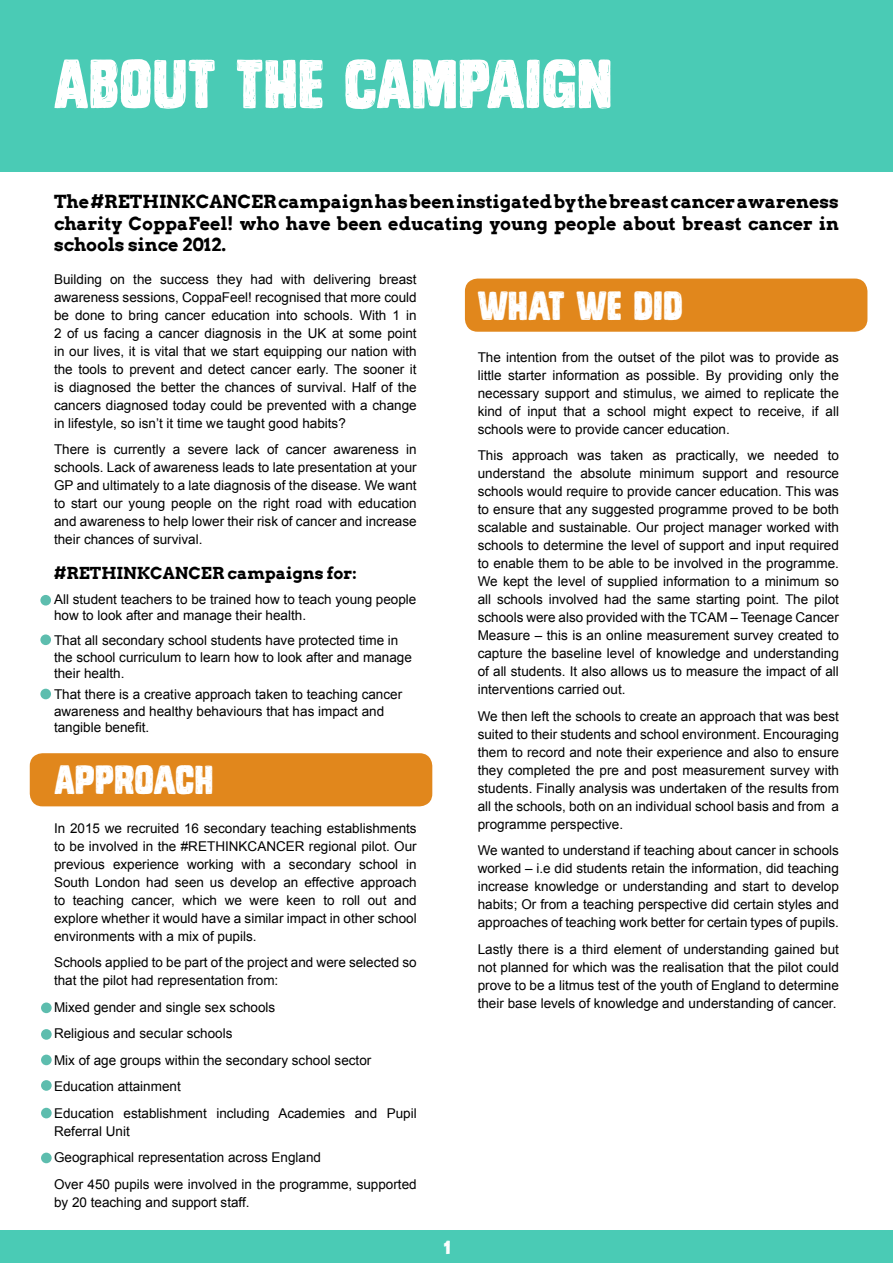
<style>
.page{position:relative;width:893px;height:1263px;background:#fff}
.page>*{position:absolute;margin:0;border:0;box-sizing:border-box;transform-origin:0 0}
.t1{font:66px "Monstro";color:#fff}
.t2{font:39px "Monstro";color:#fff}
.t3{font:700 18px/21.6px "Arvo";color:#000;text-align:justify}
.t4{font:18px "Monstro";color:#fff}
.t5{font:700 16.5px "Arvo";color:#000}
.t6{font:13.5px/18px "Arial";color:#000;text-align:justify}
</style>
<div class="page">
<div style="left:0;top:1231px;width:893px;height:32px;background:#4acbb5"></div>
<div style="left:0;top:0;width:893px;height:171px;background:#4acbb5"></div>
<div style="left:30px;top:753px;width:402px;height:53px;background:#e1871c;border-radius:13px"></div>
<div style="left:465px;top:279px;width:402px;height:53px;background:#e1871c;border-radius:13px"></div>
<div style="left:41px;top:1002px;width:11px;height:11px;background:#5dbdae;border-radius:50%"></div>
<div style="left:41px;top:1029px;width:11px;height:11px;background:#5dbdae;border-radius:50%"></div>
<div style="left:41px;top:1054px;width:11px;height:11px;background:#5dbdae;border-radius:50%"></div>
<div style="left:41px;top:1080px;width:11px;height:11px;background:#5dbdae;border-radius:50%"></div>
<div style="left:41px;top:1108px;width:11px;height:10px;background:#5dbdae;border-radius:50%"></div>
<div style="left:41px;top:1152px;width:11px;height:11px;background:#5dbdae;border-radius:50%"></div>
<div style="left:40px;top:595px;width:11px;height:10px;background:#5dbdae;border-radius:50%"></div>
<div style="left:40px;top:634px;width:11px;height:11px;background:#5dbdae;border-radius:50%"></div>
<div style="left:40px;top:689px;width:11px;height:10px;background:#5dbdae;border-radius:50%"></div>
<h1 class="t1" style="left:54px;top:48px;width:560px">ABOUT THE CAMPAIGN</h1>
<h3 class="t3" style="left:54px;top:191px;width:786px">The #RETHINKCANCER campaign has been instigated by the breast cancer awareness charity CoppaFeel! who have been educating young people about breast cancer in schools since 2012.</h3>
<p class="t6" style="left:54px;top:270px;width:364px">Building on the success they had with delivering breast awareness sessions, CoppaFeel! recognised that more could be done to bring cancer education into schools. With 1 in 2 of us facing a cancer diagnosis in the UK at some point in our lives, it is vital that we start equipping our nation with the tools to prevent and detect cancer early. The sooner it is diagnosed the better the chances of survival. Half of the cancers diagnosed today could be prevented with a change in lifestyle, so isn’t it time we taught good habits?</p>
<p class="t6" style="left:54px;top:441px;width:364px">There is currently a severe lack of cancer awareness in schools. Lack of awareness leads to late presentation at your GP and ultimately to a late diagnosis of the disease. We want to start our young people on the right road with education and awareness to help lower their risk of cancer and increase their chances of survival.</p>
<p class="t5" style="left:54px;top:563px;width:304px">#RETHINKCANCER campaigns for:</p>
<p class="t6" style="left:54px;top:591px;width:364px;line-height:16.5px">All student teachers to be trained how to teach young people how to look after and manage their health.</p>
<p class="t6" style="left:54px;top:633px;width:359px;line-height:16.5px;text-align:left">That all secondary school students have protected time in the school curriculum to learn how to look after and manage their health.</p>
<p class="t6" style="left:54px;top:686px;width:350px;line-height:16.5px;text-align:left">That there is a creative approach taken to teaching cancer awareness and healthy behaviours that has impact and tangible benefit.</p>
<h2 class="t2" style="left:54px;top:759px;width:161px">APPROACH</h2>
<p class="t6" style="left:54px;top:819px;width:364px">In 2015 we recruited 16 secondary teaching establishments to be involved in the #RETHINKCANCER regional pilot. Our previous experience working with a secondary school in South London had seen us develop an effective approach to teaching cancer, which we were keen to roll out and explore whether it would have a similar impact in other school environments with a mix of pupils.</p>
<p class="t6" style="left:54px;top:953px;width:364px">Schools applied to be part of the project and were selected so that the pilot had representation from:</p>
<p class="t6" style="left:54px;top:994px;width:364px;line-height:26.5px;text-align:left">Mixed gender and single sex schools<br>Religious and secular schools<br>Mix of age groups within the secondary school sector Education attainment<br>Education establishment including Academies and Pupil</p>
<p class="t6" style="left:54px;top:1118px;width:364px;line-height:26.5px;text-align:left">Referral Unit<br>Geographical representation across England<br>Over 450 pupils were involved in the programme, supported</p>
<p class="t6" style="left:54px;top:1193px;width:197px">by 20 teaching and support staff.</p>
<h3 class="t4" style="left:444px;top:1238px;width:8px">1</h3>
<h2 class="t2" style="left:478px;top:284px;width:207px">WHAT WE DID</h2>
<p class="t6" style="left:478px;top:348px;width:363px">The intention from the outset of the pilot was to provide as little starter information as possible. By providing only the necessary support and stimulus, we aimed to replicate the kind of input that a school might expect to receive, if all schools were to provide cancer education.</p>
<p class="t6" style="left:478px;top:447px;width:363px">This approach was taken as practically, we needed to understand the absolute minimum support and resource schools would require to provide cancer education. This was to ensure that any suggested programme proved to be both scalable and sustainable. Our project manager worked with schools to determine the level of support and input required to enable them to be able to be involved in the programme.<br>We kept the level of supplied information to a minimum so all schools involved had the same starting point. The pilot schools were also provided with the TCAM – Teenage Cancer Measure – this is an online measurement survey created to capture the baseline level of knowledge and understanding of all students. It also allows us to measure the impact of all interventions carried out.</p>
<p class="t6" style="left:478px;top:707px;width:363px">We then left the schools to create an approach that was best suited to their students and school environment. Encouraging them to record and note their experience and also to ensure they completed the pre and post measurement survey with students. Finally analysis was undertaken of the results from all the schools, both on an individual school basis and from a programme perspective.</p>
<p class="t6" style="left:478px;top:841px;width:363px">We wanted to understand if teaching about cancer in schools worked – i.e did students retain the information, did teaching increase knowledge or understanding and start to develop habits; Or from a teaching perspective did certain styles and approaches of teaching work better for certain types of pupils.</p>
<p class="t6" style="left:478px;top:940px;width:363px">Lastly there is a third element of understanding gained but not planned for which was the realisation that the pilot could prove to be a litmus test of the youth of England to determine their base levels of knowledge and understanding of cancer.</p>
</div>
